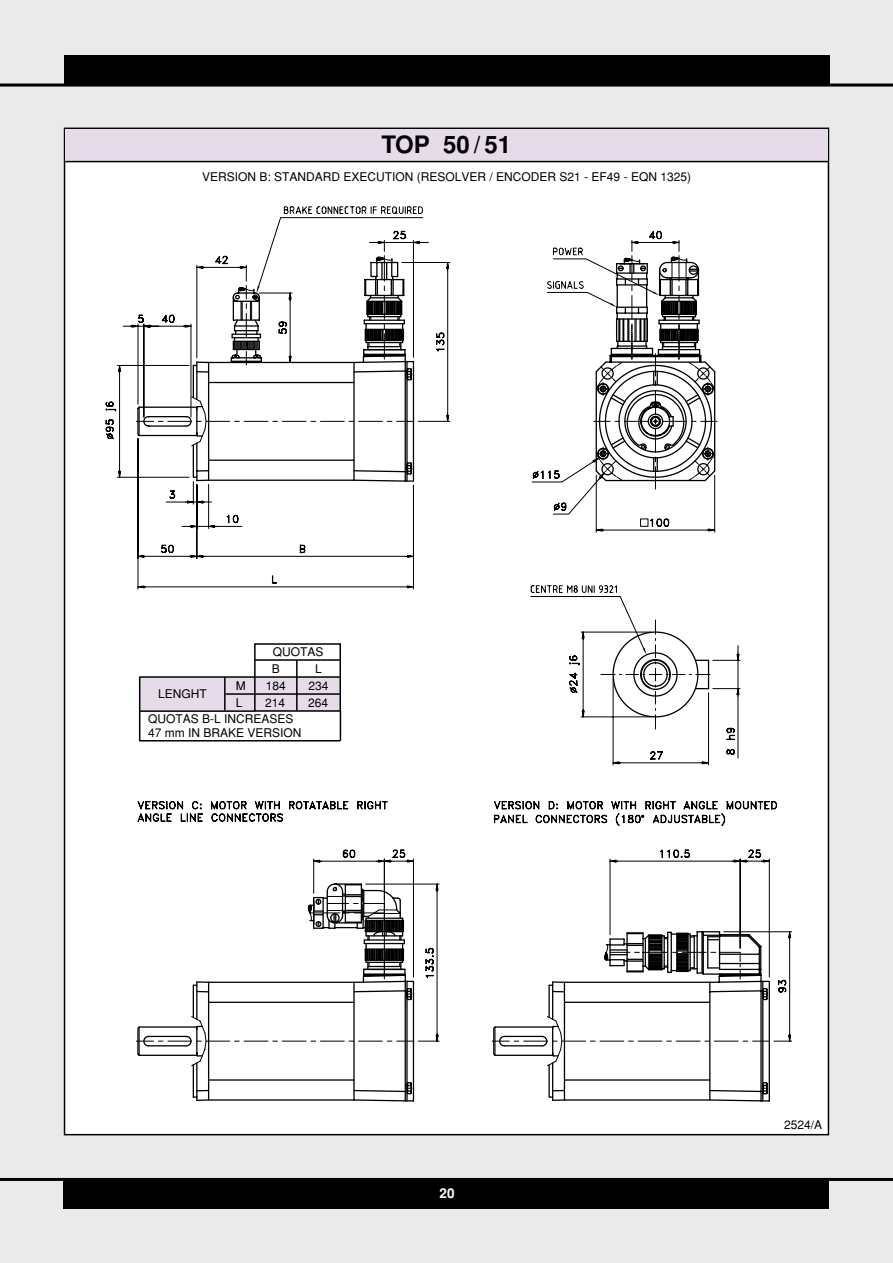
<style>
.page{position:relative;width:893px;height:1263px;background:#eaeaea}
.page>*{position:absolute;margin:0;border:0;box-sizing:border-box;transform-origin:0 0}
.t1{font:700 24px "Helvetica";color:#000}
.t2{font:700 13.5px "Helvetica";color:#fff}
.t3{font:12px/17px "Helvetica";color:#000}
</style>
<div class="page">
<div style="left:65px;top:128px;width:763px;height:1007px;background:#fff"></div>
<div style="left:64px;top:55px;width:765px;height:30px;background:#000"></div>
<hr style="left:0;top:84px;width:893px;height:3px;background:#000">
<div style="left:64px;top:1179px;width:765px;height:30px;background:#000"></div>
<hr style="left:0;top:1178px;width:893px;height:3px;background:#000">
<div style="left:65px;top:129px;width:763px;height:33px;background:#e5dbe9"></div>
<hr style="left:65px;top:161px;width:764px;height:1px;background:#000">
<svg style="left:105px;top:324px;width:31px;height:154px"></svg>
<svg style="left:136px;top:206px;width:605px;height:559px"></svg>
<hr style="left:413px;top:362px;width:1px;height:119px;background:#000">
<svg style="left:137px;top:801px;width:640px;height:25px"></svg>
<svg style="left:136px;top:849px;width:656px;height:253px"></svg>
<div style="left:140px;top:677px;width:201px;height:34px;background:#e5dbe9"></div>
<hr style="left:255px;top:659px;width:85px;height:2px;background:#000">
<hr style="left:139px;top:676px;width:201px;height:2px;background:#000">
<hr style="left:226px;top:693px;width:114px;height:2px;background:#000">
<hr style="left:140px;top:710px;width:115px;height:2px;background:#000">
<hr style="left:140px;top:740px;width:200px;height:1px;background:#000">
<hr style="left:296px;top:660px;width:2px;height:50px;background:#000">
<hr style="left:139px;top:677px;width:1px;height:64px;background:#000">
<hr style="left:224px;top:677px;width:2px;height:33px;background:#000">
<hr style="left:340px;top:711px;width:1px;height:30px;background:#000">
<div style="left:254px;top:643px;width:87px;height:69px;border:2px solid #000"></div>
<p class="t1" style="left:381px;top:130px;width:131px">TOP 50 / 51</p>
<p class="t3" style="left:202px;top:168px;width:490px">VERSION B: STANDARD EXECUTION (RESOLVER / ENCODER S21 - EF49 - EQN 1325)</p>
<p class="t3" style="left:273px;top:643px;width:52px">QUOTAS</p>
<p class="t3" style="left:272px;top:660px;width:10px">B</p>
<p class="t3" style="left:158px;top:685px;width:50px">LENGHT</p>
<p class="t3" style="left:236px;top:678px;width:11px">M<br>L</p>
<p class="t3" style="left:265px;top:677px;width:22px">184<br>214</p>
<p class="t3" style="left:308px;top:660px;width:22px;text-align:center">L<br>234<br>264</p>
<p class="t3" style="left:148px;top:712px;width:155px;line-height:13.5px">QUOTAS B-L INCREASES<br>47 mm IN BRAKE VERSION</p>
<p class="t2" style="left:439px;top:1185px;width:17px">20</p>
<p class="t3" style="left:784px;top:1116px;width:40px">2524/A</p>
</div>
